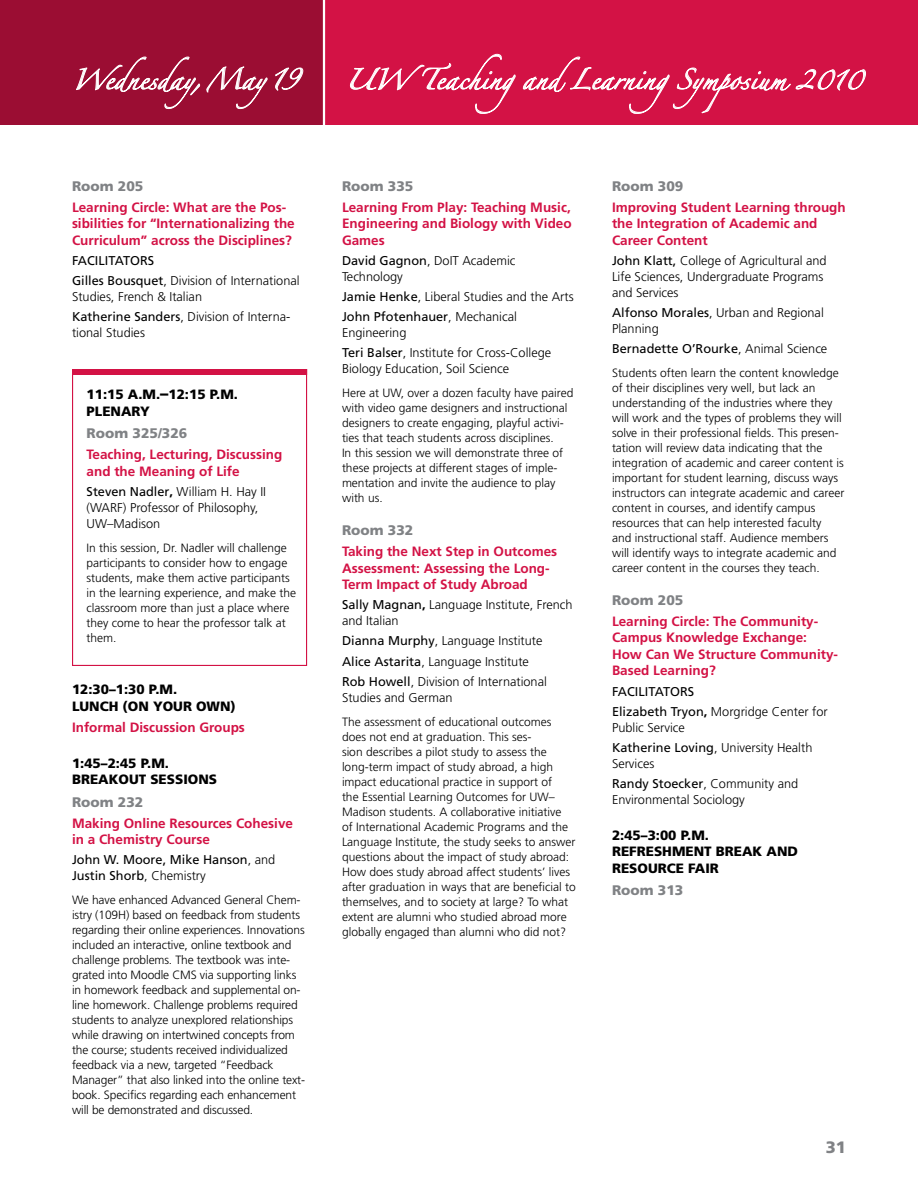
<style>
.page{position:relative;width:918px;height:1188px;background:#fff}
.page>*{position:absolute;margin:0;border:0;box-sizing:border-box;transform-origin:0 0}
.t1{font:18.75px "Zapfino";color:#fff}
.t2{font:900 16.5px "Frutiger";color:#808285}
.Room_2_space{font:900 13.8px "Frutiger";color:#808285}
.Room_2{font:900 13.8px "Frutiger";color:#808285}
.talk_2{font:700 13.5px/16.5px "Frutiger";color:#d31245}
.Time_2{font:900 13.5px/16.5px "Frutiger";color:#000}
.T1{font:300 12.75px/15.8px "Frutiger";color:#000}
.T1-2{font:12.75px/15.8px "Frutiger";color:#000}
.T1_space{font:300 12px/15px "Frutiger";color:#000}
.s1{font-size:17.25px}
.s2{font-weight:400}
.s3{font-size:16.5px}
.s4{font-weight:700}
.s5{font-weight:300}
</style>
<div class="page">
<div style="left:0;top:0;width:918px;height:125px;background:#d31245"></div>
<div style="left:0;top:0;width:324px;height:125px;background:#9b0d33"></div>
<svg style="left:76px;top:56px;width:192px;height:53px"></svg>
<svg style="left:275px;top:67px;width:29px;height:24px"></svg>
<svg style="left:350px;top:53px;width:166px;height:61px"></svg>
<svg style="left:523px;top:56px;width:343px;height:58px"></svg>
<hr style="left:323px;top:0;width:2px;height:159px;background:#fff">
<div style="left:72px;top:369px;width:235px;height:297px;border:1px solid #d31245"></div>
<div style="left:72px;top:369px;width:235px;height:6px;background:#d31245"></div>
<h1 class="t1" style="left:72px;top:71px;width:229px">Wednesday, May19</h1>
<h1 class="t1" style="left:345px;top:71px;width:520px">UW TeachingandLearningSymposium <span class="s1">2010</span></h1>
<p class="Room_2_space" style="left:72px;top:178px;width:73px">Room 205</p>
<p class="talk_2" style="left:72px;top:199px;width:224px">Learning Circle: What are the Pos&shy;sibilities for “Internationalizing the<br>Curriculum” across the Disciplines?</p>
<p class="T1-2" style="left:72px;top:253px;width:84px">FACILITATORS</p>
<p class="T1" style="left:72px;top:273px;width:229px"><span class="s2">Gilles Bousquet</span>, Division of International<br>Studies, French &amp; Italian</p>
<p class="T1" style="left:72px;top:309px;width:220px"><span class="s2">Katherine Sanders</span>, Division of Interna&shy;tional Studies</p>
<p class="Time_2" style="left:87px;top:386px;width:153px">11:15 A.M.<span class="s3">–</span>12:15 P.M.<br>PLENARY</p>
<p class="Room_2" style="left:87px;top:425px;width:102px">Room 325/326</p>
<p class="talk_2" style="left:87px;top:446px;width:197px">Teaching, Lecturing, Discussing and the Meaning of Life</p>
<p class="T1" style="left:87px;top:484px;width:181px"><span class="s2">Steven Nadler</span><span class="s4">,</span> William H. Hay II (WARF) Professor of Philosophy,<br>UW–Madison</p>
<p class="T1_space" style="left:87px;top:540px;width:211px">In this session, Dr. Nadler will challenge participants to consider how to engage students, make them active participants in the learning experience, and make the classroom more than just a place where they come to hear the professor talk at them.</p>
<p class="Time_2" style="left:72px;top:681px;width:165px">12:30–1:30 P.M.<br>LUNCH (ON YOUR OWN)</p>
<p class="talk_2" style="left:72px;top:718px;width:174px">Informal Discussion Groups</p>
<p class="Time_2" style="left:72px;top:754px;width:147px">1:45–2:45 P.M.<br>BREAKOUT SESSIONS</p>
<p class="Room_2" style="left:72px;top:793px;width:73px">Room 232</p>
<p class="talk_2" style="left:72px;top:814px;width:223px">Making Online Resources Cohesive in a Chemistry Course</p>
<p class="T1-2" style="left:72px;top:852px;width:205px">John W. Moore, Mike Hanson<span class="s5">, and<br></span>Justin Shorb<span class="s5">, Chemistry</span></p>
<p class="T1_space" style="left:72px;top:892px;width:235px">We have enhanced Advanced General Chem&shy;istry (109H) based on feedback from students regarding their online experiences. Innovations included an interactive, online textbook and challenge problems. The textbook was inte&shy;grated into Moodle CMS via supporting links in homework feedback and supplemental on&shy;line homework. Challenge problems required students to analyze unexplored relationships while drawing on intertwined concepts from the course; students received individualized feedback via a new, targeted “Feedback Manager” that also linked into the online text&shy;book. Specifics regarding each enhancement will be demonstrated and discussed.</p>
<p class="Room_2_space" style="left:342px;top:178px;width:73px">Room 335</p>
<p class="talk_2" style="left:342px;top:199px;width:231px;text-align:justify">Learning From Play: Teaching Music, Engineering and Biology with Video Games</p>
<p class="T1" style="left:342px;top:253px;width:175px"><span class="s2">David Gagnon</span>, DoIT Academic<br>Technology</p>
<p class="T1" style="left:342px;top:289px;width:233px"><span class="s2">Jamie Henke</span>, Liberal Studies and the Arts</p>
<p class="T1" style="left:342px;top:309px;width:176px"><span class="s2">John Pfotenhauer</span>, Mechanical<br>Engineering</p>
<p class="T1" style="left:342px;top:345px;width:211px"><span class="s2">Teri Balser</span>, Institute for Cross-College<br>Biology Education, Soil Science</p>
<p class="T1_space" style="left:342px;top:385px;width:233px">Here at UW, over a dozen faculty have paired with video game designers and instructional designers to create engaging, playful activi&shy;ties that teach students across disciplines.<br>In this session we will demonstrate three of these projects at different stages of imple&shy;mentation and invite the audience to play with us.</p>
<p class="Room_2_space" style="left:342px;top:522px;width:73px">Room 332</p>
<p class="talk_2" style="left:342px;top:543px;width:217px">Taking the Next Step in Outcomes<br>Assessment: Assessing the Long-<br>Term Impact of Study Abroad</p>
<p class="T1" style="left:342px;top:597px;width:232px"><span class="s2">Sally Magnan</span><span class="s4">,</span> Language Institute, French and Italian</p>
<p class="T1" style="left:342px;top:633px;width:202px"><span class="s2">Dianna Murphy</span>, Language Institute</p>
<p class="T1" style="left:342px;top:653px;width:189px"><span class="s2">Alice Astarita</span>, Language Institute</p>
<p class="T1" style="left:342px;top:673px;width:206px"><span class="s2">Rob Howell</span>, Division of International<br>Studies and German</p>
<p class="T1_space" style="left:342px;top:714px;width:235px">The assessment of educational outcomes does not end at graduation. This ses-<br>sion describes a pilot study to assess the long-term impact of study abroad, a high impact educational practice in support of<br>the Essential Learning Outcomes for UW– Madison students. A collaborative initiative<br>of International Academic Programs and the Language Institute, the study seeks to answer questions about the impact of study abroad:<br>How does study abroad affect students’ lives after graduation in ways that are beneficial to themselves, and to society at large? To what extent are alumni who studied abroad more globally engaged than alumni who did not?</p>
<p class="Room_2_space" style="left:612px;top:178px;width:73px">Room 309</p>
<p class="talk_2" style="left:612px;top:199px;width:235px">Improving Student Learning through the Integration of Academic and<br>Career Content</p>
<p class="T1" style="left:612px;top:253px;width:216px"><span class="s2">John Klatt,</span> College of Agricultural and<br>Life Sciences, Undergraduate Programs and Services</p>
<p class="T1" style="left:612px;top:304px;width:213px"><span class="s2">Alfonso Morales</span>, Urban and Regional<br>Planning</p>
<p class="T1-2" style="left:612px;top:340px;width:217px">Bernadette O’Rourke<span class="s5">, Animal Science</span></p>
<p class="T1_space" style="left:612px;top:365px;width:234px">Students often learn the content knowledge of their disciplines very well, but lack an understanding of the industries where they will work and the types of problems they will solve in their professional fields. This presen&shy;tation will review data indicating that the integration of academic and career content is important for student learning, discuss ways instructors can integrate academic and career content in courses, and identify campus resources that can help interested faculty<br>and instructional staff. Audience members will identify ways to integrate academic and career content in the courses they teach.</p>
<p class="Room_2_space" style="left:612px;top:592px;width:73px">Room 205</p>
<p class="talk_2" style="left:612px;top:613px;width:228px">Learning Circle: The Community-<br>Campus Knowledge Exchange:<br>How Can We Structure Community-<br>Based Learning?</p>
<p class="T1-2" style="left:612px;top:683px;width:84px">FACILITATORS</p>
<p class="T1" style="left:612px;top:703px;width:217px"><span class="s2">Elizabeth Tryon</span><span class="s4">,</span> Morgridge Center for<br>Public Service</p>
<p class="T1" style="left:612px;top:739px;width:202px"><span class="s2">Katherine Loving</span>, University Health<br>Services</p>
<p class="T1" style="left:612px;top:775px;width:188px"><span class="s2">Randy Stoecker</span>, Community and<br>Environmental Sociology</p>
<p class="Time_2" style="left:612px;top:826px;width:188px">2:45–3:00 P.M.<br>REFRESHMENT BREAK AND<br>RESOURCE FAIR</p>
<p class="Room_2" style="left:612px;top:882px;width:73px">Room 313</p>
<h2 class="t2" style="left:826px;top:1137px;width:22px">31</h2>
</div>
